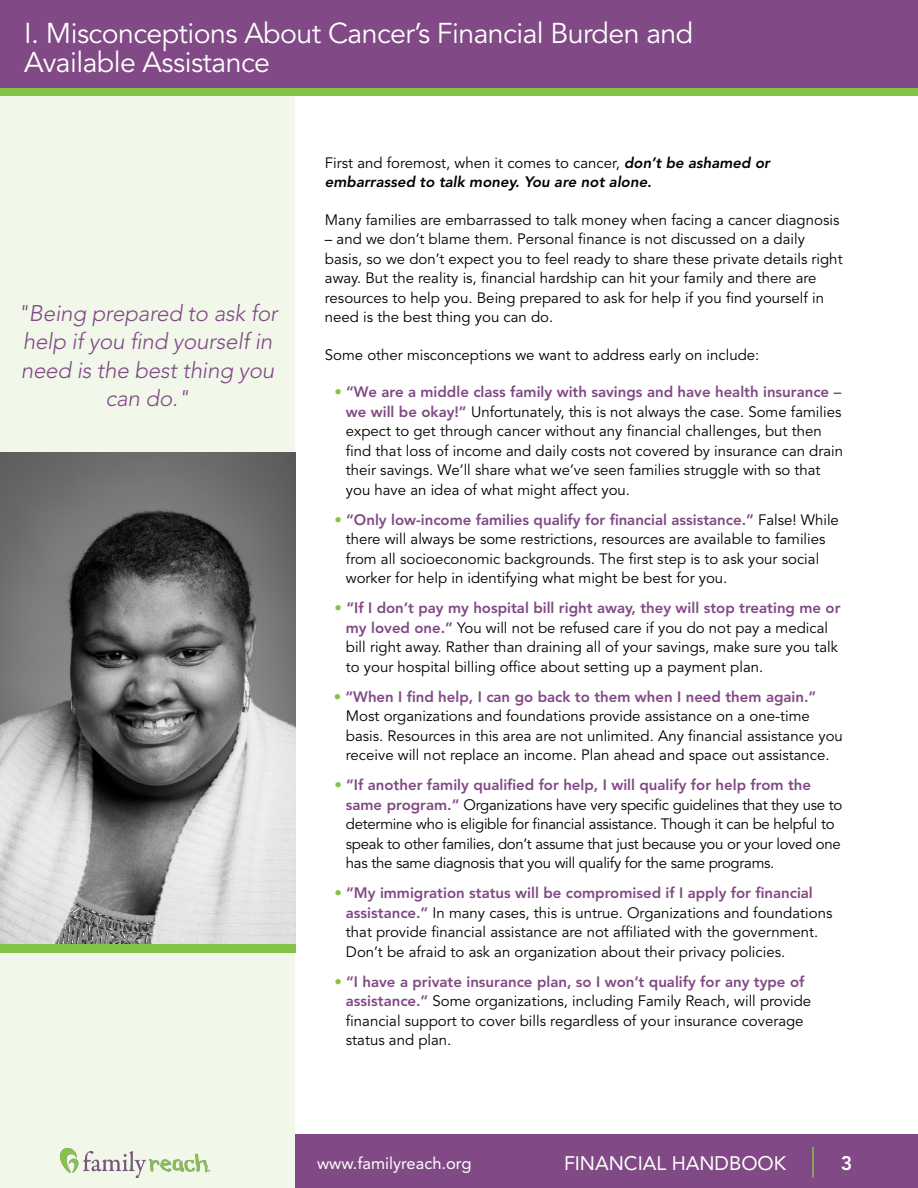
<style>
.page{position:relative;width:918px;height:1188px;background:#fff}
.page>*{position:absolute;margin:0;border:0;box-sizing:border-box;transform-origin:0 0}
.t1{font:28.5px/28.8px "Avenir LT Std";letter-spacing:-.02em;color:#fff}
.t2{font:italic 300 22.5px/28.5px "Avenir LT Std";letter-spacing:-.01em;color:#814985;text-align:center}
.t3{font:19.5px "Avenir LT Std";color:#fff}
.t4{font:800 19.5px "Avenir LT Std";color:#fff}
.t5{font:16.5px "Avenir LT Std";color:#fff}
.t6{font:15px/19.5px "Avenir LT Std";color:#000}
.t7{font:15px/19.5px "Avenir LT Std";letter-spacing:-.02em;color:#000}
.t8{font:italic 800 15px/19.5px "Avenir LT Std";color:#000}
.s1{font-weight:400;font-style:normal}
.s2{color:#85c346}
.s3{font-weight:800;color:#814985}
</style>
<div class="page">
<div style="left:295px;top:1134px;width:623px;height:54px;background:#814985"></div>
<div style="left:0;top:95px;width:295px;height:1093px;background:#f1f8ea"></div>
<div style="left:0;top:0;width:918px;height:88px;background:#814985"></div>
<div style="left:0;top:88px;width:918px;height:7px;background:#85c346"></div>
<hr style="left:812px;top:1147px;width:2px;height:31px;background:#85c346">
<img style="left:60px;top:1149px;width:149px;height:29px">
<img style="left:0;top:452px;width:295px;height:492px">
<div style="left:0;top:944px;width:295px;height:9px;background:#85c346"></div>
<h1 class="t1" style="left:24px;top:19px;width:670px">I. Misconceptions About Cancer’s Financial Burden and<br>Available Assistance</h1>
<h2 class="t2" style="left:17px;top:299px;width:262px">"Being prepared to ask for help if you find yourself in need is the best thing you can do."</h2>
<p class="t8" style="left:325px;top:153px;width:447px"><span class="s1">First and foremost, when it comes to cancer,</span> don’t be ashamed or embarrassed to talk money. You are not alone.</p>
<p class="t6" style="left:325px;top:210px;width:516px">Many families are embarrassed to talk money when facing a cancer diagnosis</p>
<p class="t6" style="left:325px;top:230px;width:519px">– and we don’t blame them. Personal finance is not discussed on a daily basis, so we don’t expect you to feel ready to share these private details right away. But the reality is, financial hardship can hit your family and there are resources to help you. Being prepared to ask for help if you find yourself in need is the best thing you can do.</p>
<p class="t6" style="left:325px;top:345px;width:436px">Some other misconceptions we want to address early on include:</p>
<p class="t6" style="left:346px;top:383px;width:499px;text-indent:-11px"><span class="s2">•</span> <span class="s3">“We are a middle class family with savings and have health insurance – we will be okay!”</span> Unfortunately, this is not always the case. Some families expect to get through cancer without any financial challenges, but then find that loss of income and daily costs not covered by insurance can drain their savings. We’ll share what we’ve seen families struggle with so that you have an idea of what might affect you.</p>
<p class="t6" style="left:346px;top:510px;width:495px;text-indent:-11px"><span class="s2">•</span> <span class="s3">“Only low-income families qualify for financial assistance.”</span> False! While there will always be some restrictions, resources are available to families from all socioeconomic backgrounds. The first step is to ask your social worker for help in identifying what might be best for you.</p>
<p class="t6" style="left:346px;top:599px;width:496px;text-indent:-11px"><span class="s2">•</span> <span class="s3">“If I don’t pay my hospital bill right away, they will stop treating me or my loved one.”</span> You will not be refused care if you do not pay a medical bill right away. Rather than draining all of your savings, make sure you talk to your hospital billing office about setting up a payment plan.</p>
<p class="t6" style="left:346px;top:687px;width:499px;text-indent:-12px"><span class="s2">•</span> <span class="s3">“When I find help, I can go back to them when I need them again.” </span>Most organizations and foundations provide assistance on a one-time basis. Resources in this area are not unlimited. Any financial assistance you receive will not replace an income. Plan ahead and space out assistance.</p>
<p class="t7" style="left:346px;top:776px;width:498px;text-indent:-11px"><span class="s2">•</span> <span class="s3">“If another family qualified for help, I will qualify for help from the same program.”</span> Organizations have very specific guidelines that they use to determine who is eligible for financial assistance. Though it can be helpful to speak to other families, don’t assume that just because you or your loved one has the same diagnosis that you will qualify for the same programs.</p>
<p class="t6" style="left:346px;top:884px;width:488px;text-indent:-11px"><span class="s2">•</span> <span class="s3">“My immigration status will be compromised if I apply for financial assistance.”</span> In many cases, this is untrue. Organizations and foundations that provide financial assistance are not affiliated with the government.<br>Don’t be afraid to ask an organization about their privacy policies.</p>
<p class="t6" style="left:346px;top:972px;width:467px;text-indent:-11px"><span class="s2">•</span> <span class="s3">“I have a private insurance plan, so I won’t qualify for any type of assistance.”</span> Some organizations, including Family Reach, will provide financial support to cover bills regardless of your insurance coverage status and plan.</p>
<p class="t5" style="left:317px;top:1154px;width:156px">www.familyreach.org</p>
<h3 class="t3" style="left:564px;top:1152px;width:224px">FINANCIAL HANDBOOK</h3>
<h3 class="t4" style="left:841px;top:1152px;width:13px">3</h3>
</div>
